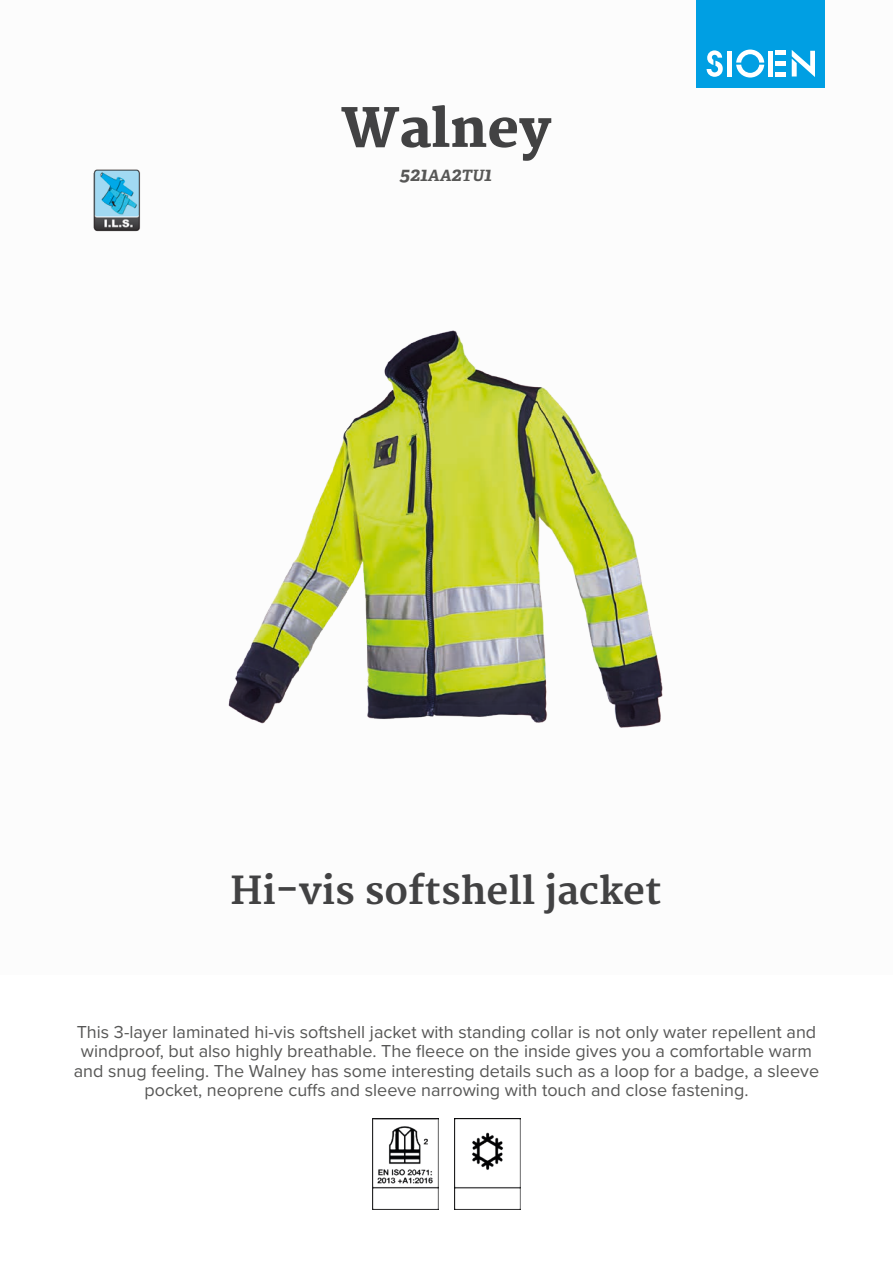
<style>
.page{position:relative;width:893px;height:1263px;background:#fff}
.page>*{position:absolute;margin:0;border:0;box-sizing:border-box;transform-origin:0 0}
.t1{font:800 52.5px "Merriweather";color:#424243}
.t2{font:700 37.5px "Merriweather";color:#424243}
.t3{font:italic 700 19.5px "Adelle PE";color:#575756}
.t4{font:18px/19.5px "Proxima Nova";color:#575756;text-align:center}
.s1{font-size:15.6px}
</style>
<div class="page">
<div style="left:697px;top:0;width:128px;height:88px;background:#009fe3"></div>
<svg style="left:707px;top:50px;width:16px;height:27px"></svg>
<svg style="left:736px;top:50px;width:28px;height:28px"></svg>
<div style="left:727px;top:51px;width:5px;height:26px;background:#fff"></div>
<div style="left:768px;top:51px;width:5px;height:26px;background:#fff"></div>
<div style="left:775px;top:72px;width:11px;height:5px;background:#fff"></div>
<div style="left:775px;top:61px;width:11px;height:5px;background:#fff"></div>
<hr style="left:775px;top:51px;width:11px;height:4px;background:#fff">
<svg style="left:792px;top:50px;width:23px;height:27px"></svg>
<img style="left:93px;top:169px;width:48px;height:63px">
<img style="left:372px;top:1118px;width:67px;height:92px">
<img style="left:454px;top:1118px;width:67px;height:92px">
<img style="left:228px;top:330px;width:435px;height:398px">
<h1 class="t1" style="left:341px;top:98px;width:211px">Walney</h1>
<p class="t3" style="left:400px;top:160px;width:94px">521<span class="s1">AA</span>2<span class="s1">TU</span>1</p>
<h2 class="t2" style="left:230px;top:869px;width:433px">Hi-vis softshell jacket</h2>
<p class="t4" style="left:74px;top:1021px;width:747px">This 3-layer laminated hi-vis softshell jacket with standing collar is not only water repellent and windproof, but also highly breathable. The fleece on the inside gives you a comfortable warm and snug feeling. The Walney has some interesting details such as a loop for a badge, a sleeve pocket, neoprene cuffs and sleeve narrowing with touch and close fastening.</p>
</div>
